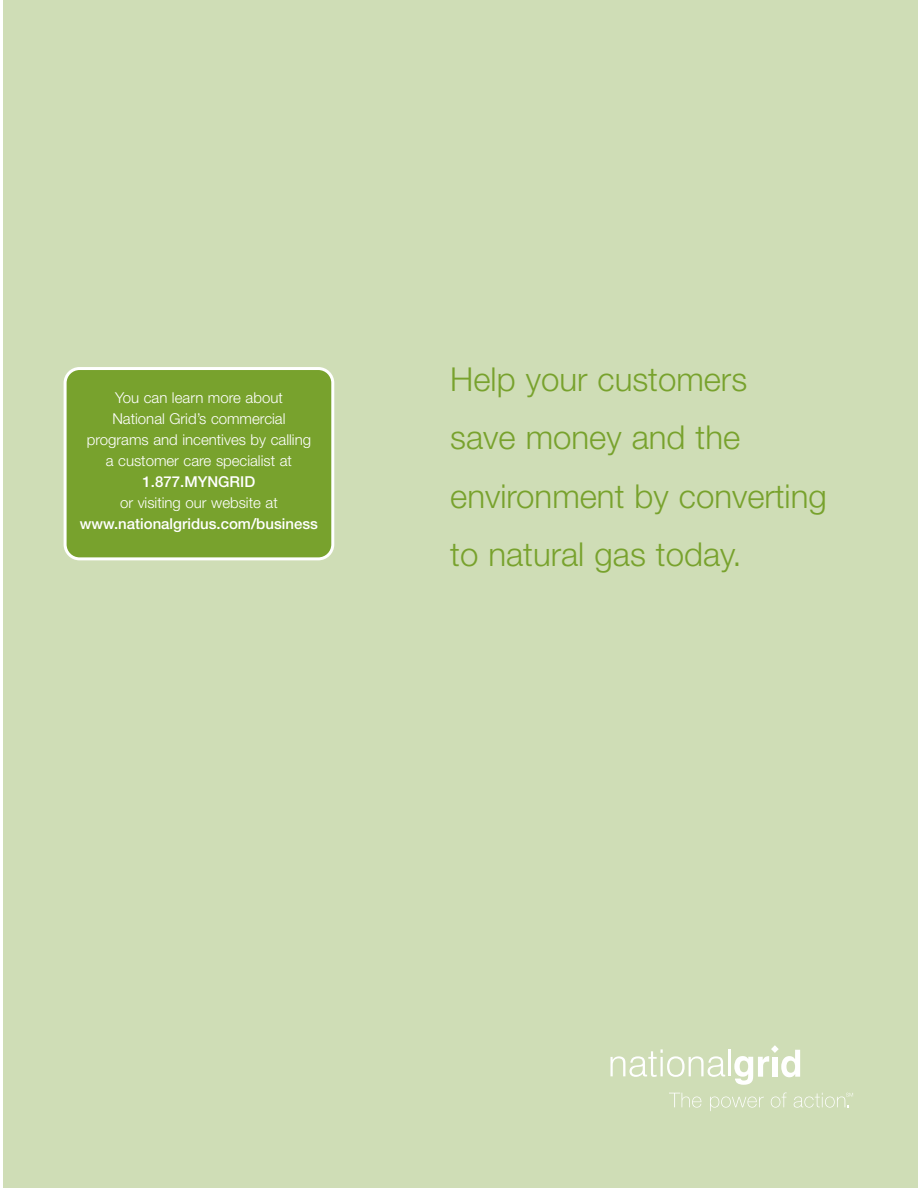
<style>
.page{position:relative;width:918px;height:1188px;background:#fff}
.page>*{position:absolute;margin:0;border:0;box-sizing:border-box;transform-origin:0 0}
.t1{font:300 33px/58.5px "Helvetica Neue";color:#78a22d}
.t2{font:300 15px/21px "Helvetica Neue";color:#fff;text-align:center}
.t3{font:500 15px "Helvetica Neue";color:#fff}
</style>
<div class="page">
<div style="left:3px;top:0;width:915px;height:1188px;background:#cfddb6"></div>
<div style="left:64px;top:367px;width:270px;height:193px;background:#78a22d"></div>
<svg style="left:610px;top:1049px;width:115px;height:28px"></svg>
<hr style="left:729px;top:1049px;width:2px;height:27px;background:#fff">
<svg style="left:734px;top:1045px;width:66px;height:40px"></svg>
<svg style="left:669px;top:1093px;width:33px;height:15px"></svg>
<svg style="left:710px;top:1097px;width:54px;height:14px"></svg>
<svg style="left:771px;top:1093px;width:16px;height:15px"></svg>
<svg style="left:794px;top:1093px;width:59px;height:15px"></svg>
<p class="t2" style="left:87px;top:388px;width:226px">You can learn more about<br>National Grid’s commercial programs and incentives by calling a customer care specialist at</p>
<p class="t3" style="left:143px;top:476px;width:114px">1.877.MYNGRID</p>
<p class="t2" style="left:120px;top:493px;width:159px">or visiting our website at</p>
<p class="t3" style="left:80px;top:518px;width:240px">www.nationalgridus.com/business</p>
<h1 class="t1" style="left:450px;top:353px;width:378px">Help your customers<br>save money and the environment by converting to natural gas today.</h1>
</div>
